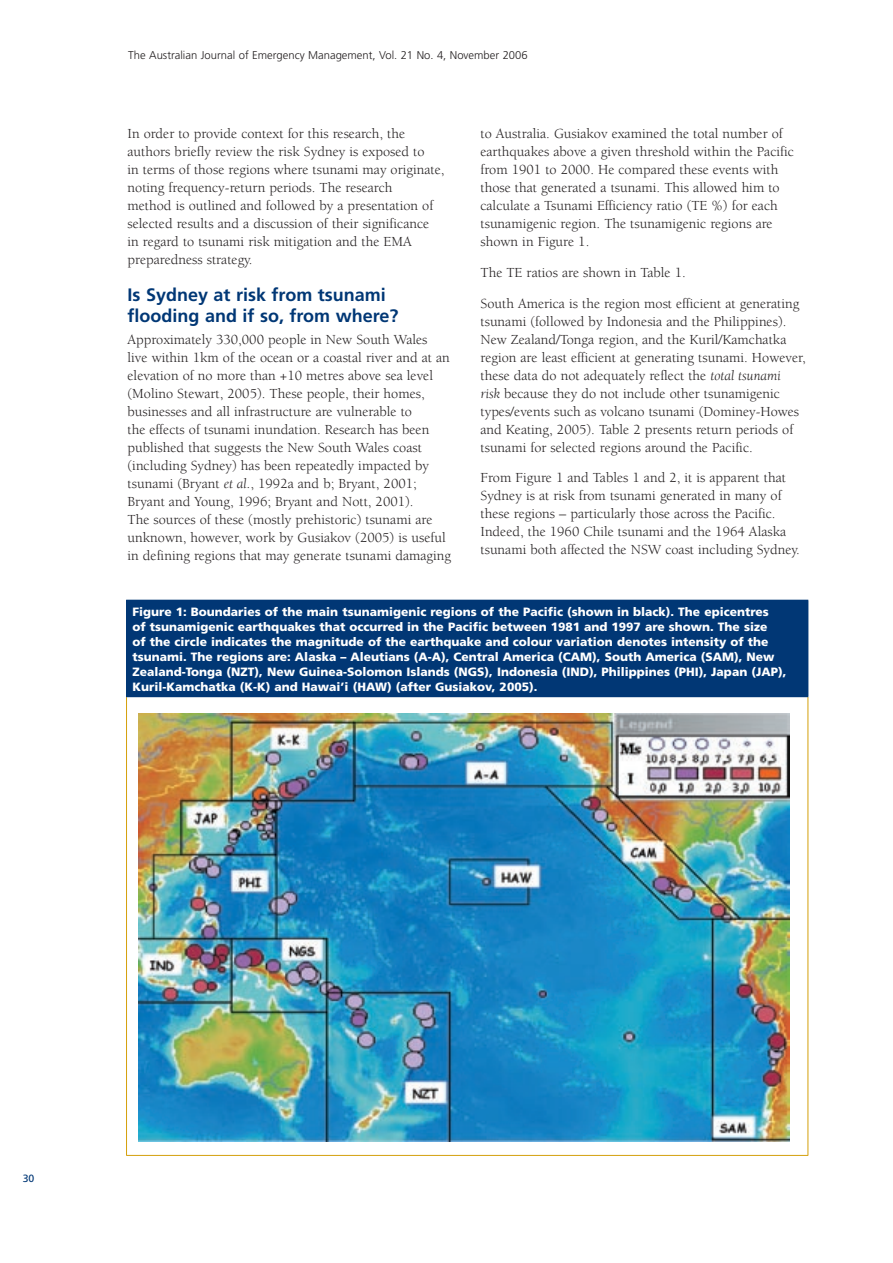
<style>
.page{position:relative;width:893px;height:1263px;background:#fff}
.page>*{position:absolute;margin:0;border:0;box-sizing:border-box;transform-origin:0 0}
.t1{font:700 18px/20.2px "Frutiger";color:#013775}
.t2{font:14.25px/18px "Berkeley";color:#231f20}
.t3{font:900 12px/15px "Frutiger";color:#fff}
.t4{font:300 11.25px "Frutiger";color:#231f20}
.t5{font:10.5px "Frutiger";color:#013775}
.s1{font-style:italic}
</style>
<div class="page">
<div style="left:127px;top:600px;width:681px;height:97px;background:#013775"></div>
<hr style="left:126px;top:697px;width:1px;height:458px;background:#d4a00c">
<hr style="left:807px;top:697px;width:1px;height:458px;background:#d4a00c">
<hr style="left:126px;top:1155px;width:682px;height:1px;background:#d4a00c">
<hr style="left:126px;top:600px;width:1px;height:96px;background:#013775">
<hr style="left:126px;top:696px;width:682px;height:1px;background:#013775">
<img style="left:139px;top:713px;width:650px;height:429px">
<p class="t4" style="left:128px;top:49px;width:401px">The Australian Journal of Emergency Management, Vol. 21 No. 4, November 2006</p>
<p class="t2" style="left:128px;top:125px;width:318px">In order to provide context for this research, the authors briefly review the risk Sydney is exposed to<br>in terms of those regions where tsunami may originate, noting frequency-return periods. The research<br>method is outlined and followed by a presentation of selected results and a discussion of their significance<br>in regard to tsunami risk mitigation and the EMA preparedness strategy.</p>
<p class="t1" style="left:128px;top:285px;width:272px">Is Sydney at risk from tsunami flooding and if so, from where?</p>
<p class="t2" style="left:128px;top:331px;width:325px">Approximately 330,000 people in New South Wales<br>live within 1km of the ocean or a coastal river and at an elevation of no more than +10 metres above sea level (Molino Stewart, 2005). These people, their homes, businesses and all infrastructure are vulnerable to<br>the effects of tsunami inundation. Research has been published that suggests the New South Wales coast (including Sydney) has been repeatedly impacted by tsunami (Bryant <span class="s1">et al.</span>, 1992a and b; Bryant, 2001; Bryant and Young, 1996; Bryant and Nott, 2001).<br>The sources of these (mostly prehistoric) tsunami are unknown, however, work by Gusiakov (2005) is useful in defining regions that may generate tsunami damaging</p>
<p class="t2" style="left:480px;top:125px;width:315px">to Australia. Gusiakov examined the total number of earthquakes above a given threshold within the Pacific from 1901 to 2000. He compared these events with those that generated a tsunami. This allowed him to calculate a Tsunami Efficiency ratio (TE %) for each tsunamigenic region. The tsunamigenic regions are shown in Figure 1.</p>
<p class="t2" style="left:480px;top:257px;width:320px;line-height:30.8px">The TE ratios are shown in Table 1.<br>South America is the region most efficient at generating</p>
<p class="t2" style="left:480px;top:313px;width:327px">tsunami (followed by Indonesia and the Philippines).<br>New Zealand/Tonga region, and the Kuril/Kamchatka region are least efficient at generating tsunami. However, these data do not adequately reflect the <span class="s1">total tsunami<br>risk</span> because they do not include other tsunamigenic types/events such as volcano tsunami (Dominey-Howes and Keating, 2005). Table 2 presents return periods of tsunami for selected regions around the Pacific.</p>
<p class="t2" style="left:480px;top:469px;width:321px">From Figure 1 and Tables 1 and 2, it is apparent that Sydney is at risk from tsunami generated in many of these regions – particularly those across the Pacific.<br>Indeed, the 1960 Chile tsunami and the 1964 Alaska tsunami both affected the NSW coast including Sydney.</p>
<p class="t3" style="left:133px;top:604px;width:655px">Figure 1: Boundaries of the main tsunamigenic regions of the Pacific (shown in black). The epicentres<br>of tsunamigenic earthquakes that occurred in the Pacific between 1981 and 1997 are shown. The size<br>of the circle indicates the magnitude of the earthquake and colour variation denotes intensity of the tsunami. The regions are: Alaska – Aleutians (A-A), Central America (CAM), South America (SAM), New Zealand-Tonga (NZT), New Guinea-Solomon Islands (NGS), Indonesia (IND), Philippines (PHI), Japan (JAP), Kuril-Kamchatka (K-K) and Hawai’i (HAW) (after Gusiakov, 2005).</p>
<p class="t5" style="left:23px;top:1172px;width:13px">30</p>
</div>
